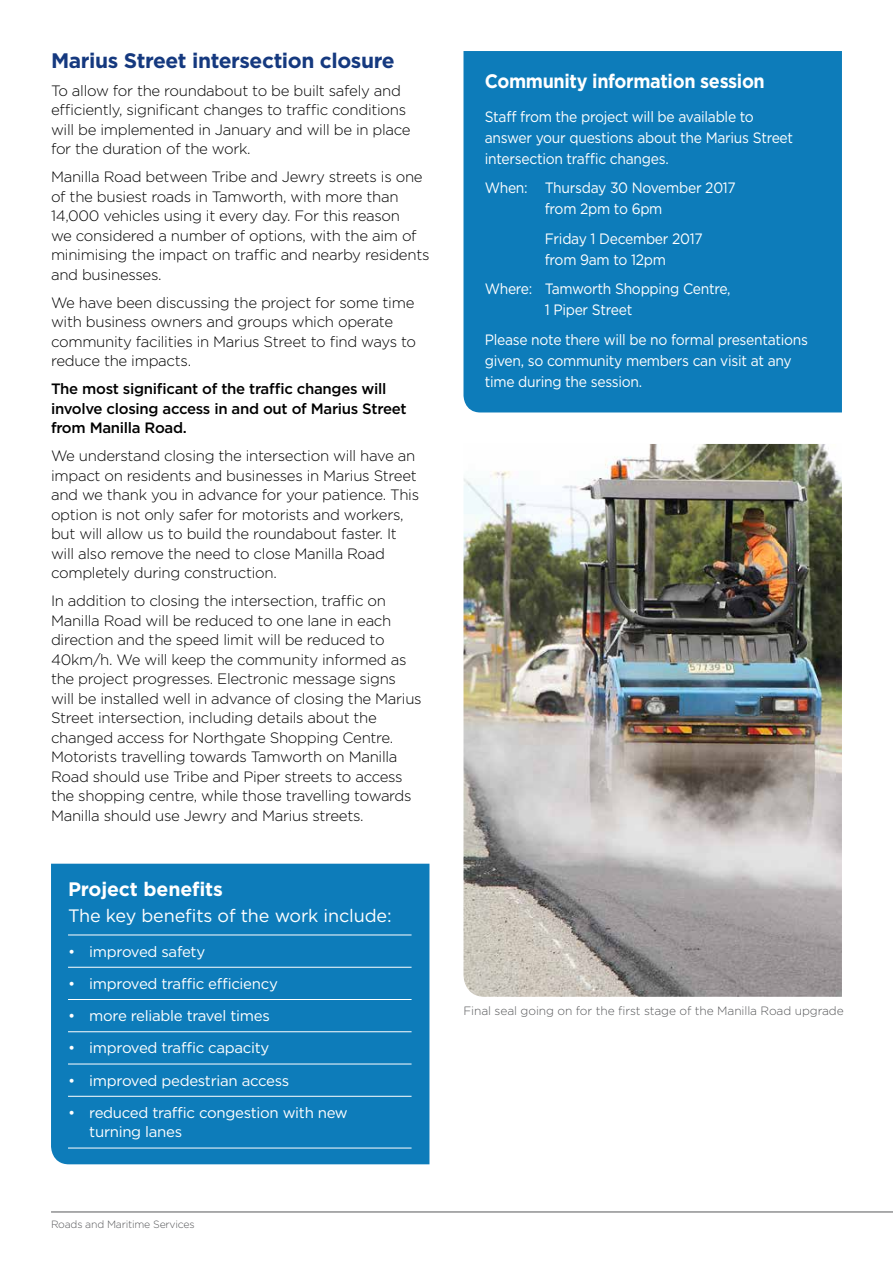
<style>
.page{position:relative;width:893px;height:1263px;background:#fff}
.page>*{position:absolute;margin:0;border:0;box-sizing:border-box;transform-origin:0 0}
.SUB_HEAD_1{font:700 21px "Gotham";letter-spacing:-.02em;color:#15397f}
.BREAKOUT_BLUE_SUB{font:700 19.5px "Gotham";letter-spacing:-.02em;color:#fff;scale:.93 1}
.ITCU_HEAD_1{font:700 19.5px "Gotham";letter-spacing:-.01em;color:#fff}
.ITCU_HEAD_2{font:18px "Gotham";letter-spacing:-.01em;color:#fff}
.BODY_1{font:300 15px/19.5px "Gotham";letter-spacing:-.02em;color:#000}
.BREAKOUT_BLUE_BODY{font:15px/21px "Gotham";letter-spacing:-.02em;color:#fff;scale:.93 1}
.BREAKOUT_BLUE_BODY-2{font:15px/19.5px "Gotham";letter-spacing:-.02em;color:#fff}
.BODY_1-2{font:500 15px/19.5px "Gotham";letter-spacing:-.02em;color:#000}
.CAPTIONS_GREY_LEFT{font:300 12px "Gotham";letter-spacing:-.01em;color:#58595b}
.FOOTER_RMS{font:300 10.5px "Gotham";letter-spacing:-.02em;color:#58595b}
</style>
<div class="page">
<hr style="left:51px;top:1211px;width:842px;height:1px;background:#58595b">
<img style="left:463px;top:444px;width:379px;height:553px">
<div style="left:51px;top:864px;width:378px;height:300px;background:#0d7cba"></div>
<hr style="left:68px;top:934px;width:344px;height:1px;background:#fff">
<hr style="left:68px;top:967px;width:344px;height:1px;background:#fff">
<hr style="left:68px;top:999px;width:344px;height:1px;background:#fff">
<hr style="left:68px;top:1031px;width:344px;height:1px;background:#fff">
<hr style="left:68px;top:1063px;width:344px;height:1px;background:#fff">
<hr style="left:68px;top:1096px;width:344px;height:1px;background:#fff">
<hr style="left:68px;top:1147px;width:344px;height:1px;background:#fff">
<div style="left:463px;top:51px;width:379px;height:361px;background:#0d7cba"></div>
<p class="SUB_HEAD_1" style="left:51px;top:46px;width:345px">Marius Street intersection closure</p>
<p class="BODY_1" style="left:51px;top:80px;width:361px">To allow for the roundabout to be built safely and efficiently, significant changes to traffic conditions will be implemented in January and will be in place for the duration of the work.</p>
<p class="BODY_1" style="left:51px;top:167px;width:380px">Manilla Road between Tribe and Jewry streets is one of the busiest roads in Tamworth, with more than 14,000 vehicles using it every day. For this reason<br>we considered a number of options, with the aim of minimising the impact on traffic and nearby residents and businesses.</p>
<p class="BODY_1" style="left:51px;top:292px;width:367px">We have been discussing the project for some time with business owners and groups which operate community facilities in Marius Street to find ways to reduce the impacts.</p>
<p class="BODY_1-2" style="left:51px;top:379px;width:357px">The most significant of the traffic changes will involve closing access in and out of Marius Street from Manilla Road.</p>
<p class="BODY_1" style="left:51px;top:446px;width:370px">We understand closing the intersection will have an impact on residents and businesses in Marius Street and we thank you in advance for your patience. This option is not only safer for motorists and workers, but will allow us to build the roundabout faster. It will also remove the need to close Manilla Road completely during construction.</p>
<p class="BODY_1" style="left:51px;top:591px;width:372px">In addition to closing the intersection, traffic on Manilla Road will be reduced to one lane in each direction and the speed limit will be reduced to 40km/h. We will keep the community informed as the project progresses. Electronic message signs will be installed well in advance of closing the Marius Street intersection, including details about the changed access for Northgate Shopping Centre.<br>Motorists travelling towards Tamworth on Manilla Road should use Tribe and Piper streets to access the shopping centre, while those travelling towards Manilla should use Jewry and Marius streets.</p>
<p class="ITCU_HEAD_1" style="left:68px;top:876px;width:157px">Project benefits</p>
<p class="ITCU_HEAD_2" style="left:68px;top:904px;width:325px">The key benefits of the work include:</p>
<p class="BREAKOUT_BLUE_BODY-2" style="left:68px;top:941px;width:139px">• improved safety</p>
<p class="BREAKOUT_BLUE_BODY-2" style="left:68px;top:973px;width:211px">• improved traffic efficiency</p>
<p class="BREAKOUT_BLUE_BODY-2" style="left:68px;top:1006px;width:203px">• more reliable travel times</p>
<p class="BREAKOUT_BLUE_BODY-2" style="left:68px;top:1038px;width:203px">• improved traffic capacity</p>
<p class="BREAKOUT_BLUE_BODY-2" style="left:68px;top:1070px;width:223px">• improved pedestrian access</p>
<p class="BREAKOUT_BLUE_BODY-2" style="left:89px;top:1102px;width:260px;text-indent:-21px">• reduced traffic congestion with new turning lanes</p>
<p class="FOOTER_RMS" style="left:51px;top:1218px;width:145px">Roads and Maritime Services</p>
<p class="BREAKOUT_BLUE_SUB" style="left:485px;top:68px;width:303px">Community information session</p>
<p class="BREAKOUT_BLUE_BODY" style="left:485px;top:106px;width:333px">Staff from the project will be available to answer your questions about the Marius Street intersection traffic changes.</p>
<p class="BREAKOUT_BLUE_BODY" style="left:545px;top:177px;width:207px;text-indent:-60px">When: Thursday 30 November 2017 from 2pm to 6pm</p>
<p class="BREAKOUT_BLUE_BODY" style="left:545px;top:228px;width:171px">Friday 1 December 2017 from 9am to 12pm</p>
<p class="BREAKOUT_BLUE_BODY" style="left:545px;top:278px;width:201px;text-indent:-60px">Where: Tamworth Shopping Centre,<br>1 Piper Street</p>
<p class="BREAKOUT_BLUE_BODY" style="left:485px;top:329px;width:349px">Please note there will be no formal presentations given, so community members can visit at any time during the session.</p>
<p class="CAPTIONS_GREY_LEFT" style="left:463px;top:1003px;width:382px">Final seal going on for the first stage of the Manilla Road upgrade</p>
</div>
